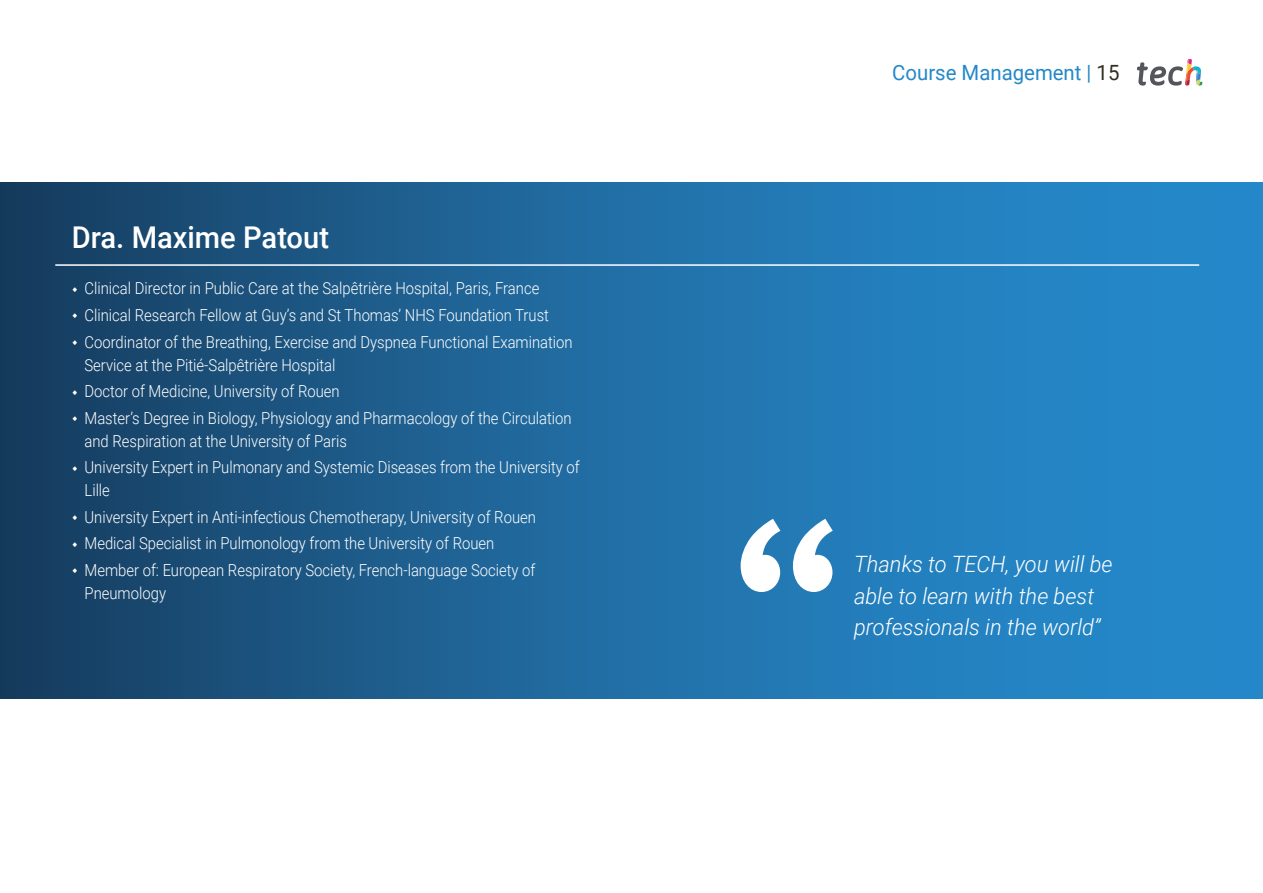
<style>
.page{position:relative;width:1263px;height:893px;background:#fff}
.page>*{position:absolute;margin:0;border:0;box-sizing:border-box;transform-origin:0 0}
.t1{font:500 30px "Roboto";color:#fff}
.t2{font:italic 300 22.5px/31.5px "Roboto";color:#fff}
.t3{font:21px "Roboto";color:#2488c9}
.t4{font:300 16.5px/26.7px "Roboto";color:#fff;scale:.9 1}
.s1{color:#312e20}
</style>
<div class="page">
<svg style="left:1137px;top:59px;width:65px;height:27px"></svg>
<div style="left:0;top:182px;width:1263px;height:516px;background:linear-gradient(to right,#184267,#2793d9)"></div>
<svg style="left:741px;top:519px;width:92px;height:73px"></svg>
<hr style="left:55px;top:264px;width:1144px;height:2px;background:#fff">
<svg style="left:73px;top:287px;width:4px;height:5px"></svg>
<svg style="left:73px;top:314px;width:4px;height:5px"></svg>
<svg style="left:73px;top:340px;width:4px;height:5px"></svg>
<svg style="left:73px;top:390px;width:4px;height:5px"></svg>
<svg style="left:73px;top:416px;width:4px;height:5px"></svg>
<svg style="left:73px;top:466px;width:4px;height:5px"></svg>
<svg style="left:73px;top:515px;width:4px;height:5px"></svg>
<svg style="left:73px;top:542px;width:4px;height:5px"></svg>
<svg style="left:73px;top:568px;width:4px;height:5px"></svg>
<h1 class="t1" style="left:72px;top:216px;width:259px">Dra. Maxime Patout</h1>
<p class="t4" style="left:85px;top:275px;width:544px">Clinical Director in Public Care at the Salpêtrière Hospital, Paris, France<br>Clinical Research Fellow at Guy’s and St Thomas’ NHS Foundation Trust<br>Coordinator of the Breathing, Exercise and Dyspnea Functional Examination</p>
<p class="t4" style="left:85px;top:351px;width:543px">Service at the Pitié-Salpêtrière Hospital<br>Doctor of Medicine, University of Rouen<br>Master’s Degree in Biology, Physiology and Pharmacology of the Circulation</p>
<p class="t4" style="left:85px;top:427px;width:552px">and Respiration at the University of Paris<br>University Expert in Pulmonary and Systemic Diseases from the University of</p>
<p class="t4" style="left:85px;top:476px;width:503px">Lille<br>University Expert in Anti-infectious Chemotherapy, University of Rouen Medical Specialist in Pulmonology from the University of Rouen Member of: European Respiratory Society, French-language Society of</p>
<p class="t4" style="left:85px;top:579px;width:92px">Pneumology</p>
<p class="t3" style="left:892px;top:57px;width:229px">Course Management | <span class="s1">15</span></p>
<h2 class="t2" style="left:854px;top:548px;width:260px">Thanks to TECH, you will be able to learn with the best professionals in the world”</h2>
</div>
